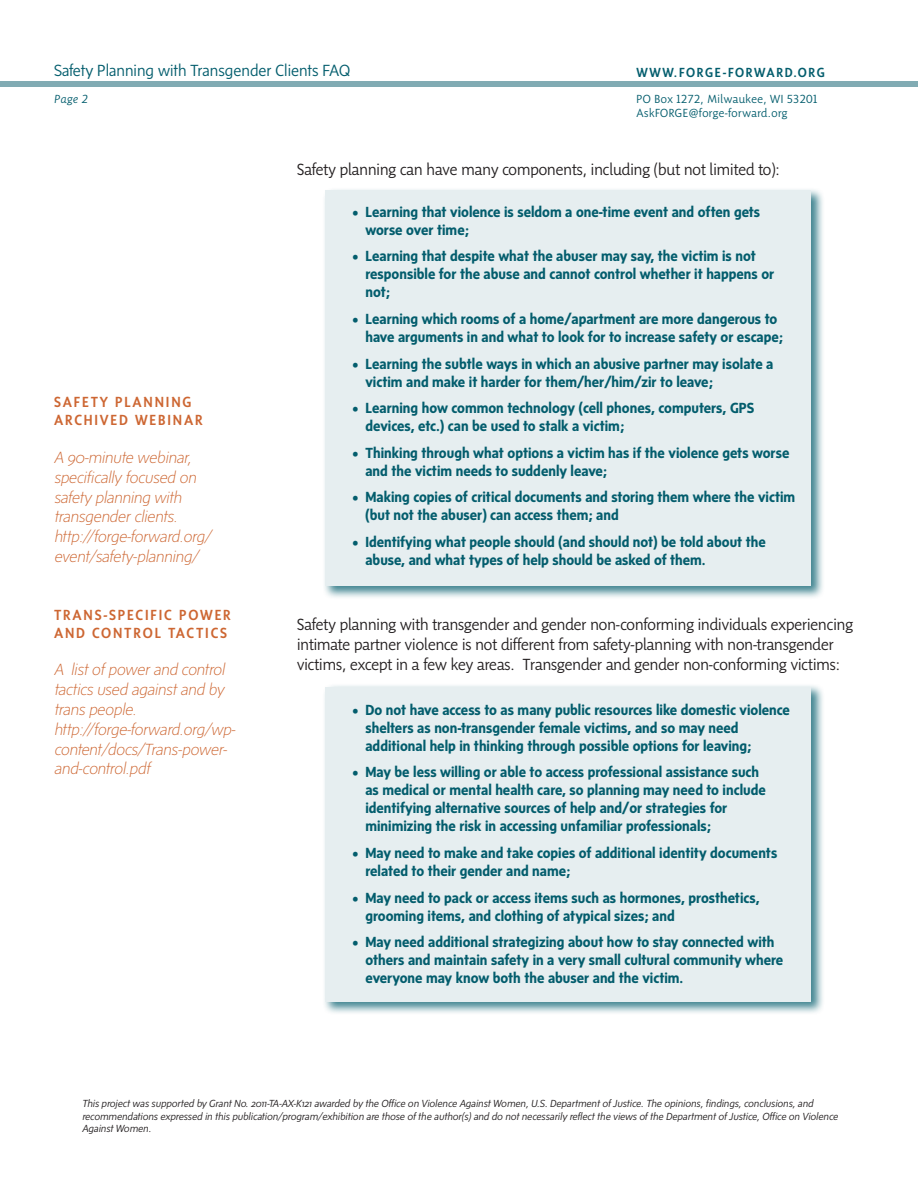
<style>
.page{position:relative;width:918px;height:1188px;background:#fff}
.page>*{position:absolute;margin:0;border:0;box-sizing:border-box;transform-origin:0 0}
.t1{font:300 16.5px/19.8px "Sensibility";color:#231f20}
.t2{font:italic 200 16.5px/19.8px "Sense";color:#cd6632}
.t3{font:300 16.5px "Sense";color:#035d6d}
.t4{font:700 15px/18px "Sense";color:#035d6d}
.t5{font:500 15px/18px "Sensibility";letter-spacing:.12em;color:#cd6632}
.t6{font:500 13.5px "Sensibility";letter-spacing:.12em;color:#035d6d}
.t7{font:300 12px/14.4px "Sensibility";letter-spacing:.04em;color:#035d6d}
.t8{font:italic 300 12px "Sensibility";color:#035d6d}
.t9{font:italic 300 10.5px/12.6px "Sense";color:#231f20}
</style>
<div class="page">
<div style="left:0;top:81px;width:918px;height:6px;background:#81abb3"></div>
<div style="left:322px;top:187px;width:503px;height:413px;background:#035d6d;opacity:.75"></div>
<div style="left:326px;top:190px;width:486px;height:396px;background:#e6eef0"></div>
<div style="left:322px;top:684px;width:503px;height:331px;background:#035d6d;opacity:.75"></div>
<div style="left:326px;top:687px;width:486px;height:315px;background:#e6eef0"></div>
<p class="t3" style="left:54px;top:61px;width:298px">Safety Planning with Transgender Clients FAQ</p>
<p class="t8" style="left:54px;top:92px;width:35px">Page 2</p>
<p class="t6" style="left:636px;top:65px;width:190px">WWW.FORGE-FORWARD.ORG</p>
<p class="t7" style="left:636px;top:91px;width:182px">PO Box 1272, Milwaukee, WI 53201<br>AskFORGE@forge-forward.org</p>
<p class="t5" style="left:54px;top:393px;width:150px">SAFETY PLANNING<br>ARCHIVED WEBINAR</p>
<p class="t2" style="left:54px;top:447px;width:144px">A 90-minute webinar, specifically focused on safety planning with transgender clients.</p>
<p class="t2" style="left:54px;top:526px;width:158px">http://forge-forward.org/ event/safety-planning/</p>
<p class="t5" style="left:54px;top:605px;width:178px">TRANS-SPECIFIC POWER<br>AND CONTROL TACTICS</p>
<p class="t2" style="left:54px;top:659px;width:183px">A list of power and control tactics used against and by trans people. http://forge-forward.org/wp&shy;content/docs/Trans-power&shy;and-control.pdf</p>
<p class="t1" style="left:297px;top:159px;width:484px">Safety planning can have many components, including (but not limited to):</p>
<p class="t4" style="left:365px;top:202px;width:396px;text-indent:-13px">• Learning that violence is seldom a one-time event and often gets worse over time;</p>
<p class="t4" style="left:365px;top:247px;width:410px;text-indent:-13px">• Learning that despite what the abuser may say, the victim is not responsible for the abuse and cannot control whether it happens or not;</p>
<p class="t4" style="left:365px;top:309px;width:419px;text-indent:-13px">• Learning which rooms of a home/apartment are more dangerous to have arguments in and what to look for to increase safety or escape;</p>
<p class="t4" style="left:365px;top:354px;width:410px;text-indent:-13px">• Learning the subtle ways in which an abusive partner may isolate a victim and make it harder for them/her/him/zir to leave;</p>
<p class="t4" style="left:365px;top:399px;width:391px;text-indent:-13px">• Learning how common technology (cell phones, computers, GPS devices, etc.) can be used to stalk a victim;</p>
<p class="t4" style="left:365px;top:443px;width:425px;text-indent:-13px">• Thinking through what options a victim has if the violence gets worse and the victim needs to suddenly leave;</p>
<p class="t4" style="left:365px;top:488px;width:431px;text-indent:-13px">• Making copies of critical documents and storing them where the victim (but not the abuser) can access them; and</p>
<p class="t4" style="left:365px;top:533px;width:402px;text-indent:-13px">• Identifying what people should (and should not) be told about the abuse, and what types of help should be asked of them.</p>
<p class="t1" style="left:297px;top:614px;width:557px">Safety planning with transgender and gender non-conforming individuals experiencing intimate partner violence is not different from safety-planning with non-transgender victims, except in a few key areas. Transgender and gender non-conforming victims:</p>
<p class="t4" style="left:365px;top:700px;width:426px;text-indent:-13px">• Do not have access to as many public resources like domestic violence shelters as non-transgender female victims, and so may need additional help in thinking through possible options for leaving;</p>
<p class="t4" style="left:365px;top:763px;width:402px;text-indent:-13px">• May be less willing or able to access professional assistance such as medical or mental health care, so planning may need to include identifying alternative sources of help and/or strategies for minimizing the risk in accessing unfamiliar professionals;</p>
<p class="t4" style="left:365px;top:843px;width:413px;text-indent:-13px">• May need to make and take copies of additional identity documents related to their gender and name;</p>
<p class="t4" style="left:365px;top:888px;width:396px;text-indent:-13px">• May need to pack or access items such as hormones, prosthetics, grooming items, and clothing of atypical sizes; and</p>
<p class="t4" style="left:365px;top:933px;width:419px;text-indent:-13px">• May need additional strategizing about how to stay connected with others and maintain safety in a very small cultural community where everyone may know both the abuser and the victim.</p>
<p class="t9" style="left:82px;top:1097px;width:757px">This project was supported by Grant No. 2011-TA-AX-K121 awarded by the Office on Violence Against Women, U.S. Department of Justice. The opinions, findings, conclusions, and recommendations expressed in this publication/program/exhibition are those of the author(s) and do not necessarily reflect the views of the Department of Justice, Office on Violence<br>Against Women.</p>
</div>
